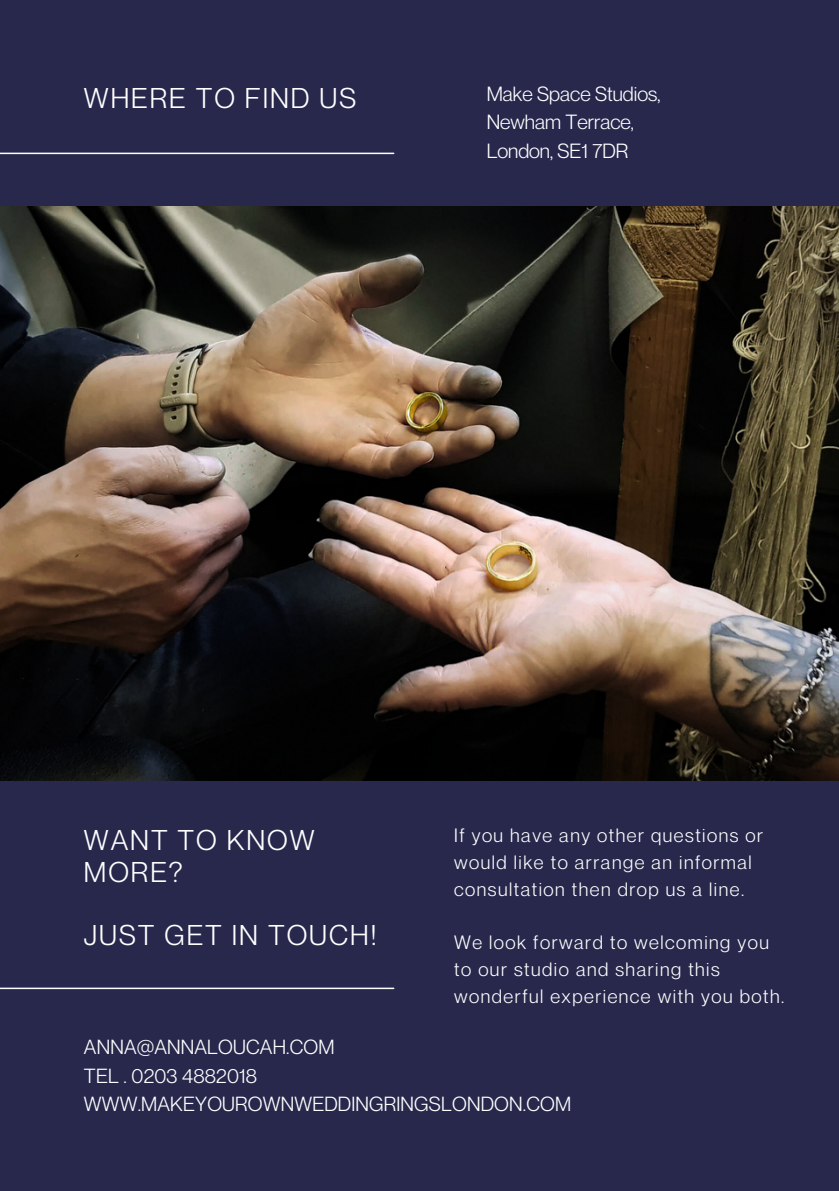
<style>
.page{position:relative;width:839px;height:1191px;background:#fff}
.page>*{position:absolute;margin:0;border:0;box-sizing:border-box;transform-origin:0 0}
.t1{font:28px/31.6px "Neue Montreal";letter-spacing:.07em;color:#fff}
.t2{font:20px/28.4px "Neue Montreal";letter-spacing:.01em;color:#fff}
.t3{font:19px/26.8px "Neue Montreal";letter-spacing:.08em;color:#fff}
</style>
<div class="page">
<div style="left:0;top:0;width:838px;height:1191px;background:#28284d"></div>
<hr style="left:0;top:153px;width:393px;height:1px;background:#fff">
<hr style="left:0;top:988px;width:393px;height:1px;background:#fff">
<img style="left:0;top:206px;width:838px;height:575px">
<p class="t1" style="left:84px;top:82px;width:274px">WHERE TO FIND US</p>
<p class="t2" style="left:486px;top:79px;width:175px">Make Space Studios,</p>
<p class="t2" style="left:486px;top:108px;width:149px">Newham Terrace,</p>
<p class="t2" style="left:486px;top:136px;width:143px">London, SE1 7DR</p>
<p class="t3" style="left:454px;top:822px;width:310px">If you have any other questions or would like to arrange an informal consultation then drop us a line.</p>
<p class="t3" style="left:454px;top:929px;width:331px">We look forward to welcoming you to our studio and sharing this wonderful experience with you both.</p>
<h2 class="t2" style="left:84px;top:1033px;width:488px">ANNA@ANNALOUCAH.COM<br>TEL . 0203 4882018<br>WWW.MAKEYOUROWNWEDDINGRINGSLONDON.COM</h2>
<h1 class="t1" style="left:84px;top:824px;width:232px">WANT TO KNOW<br>MORE?</h1>
<h1 class="t1" style="left:84px;top:919px;width:294px">JUST GET IN TOUCH!</h1>
</div>
